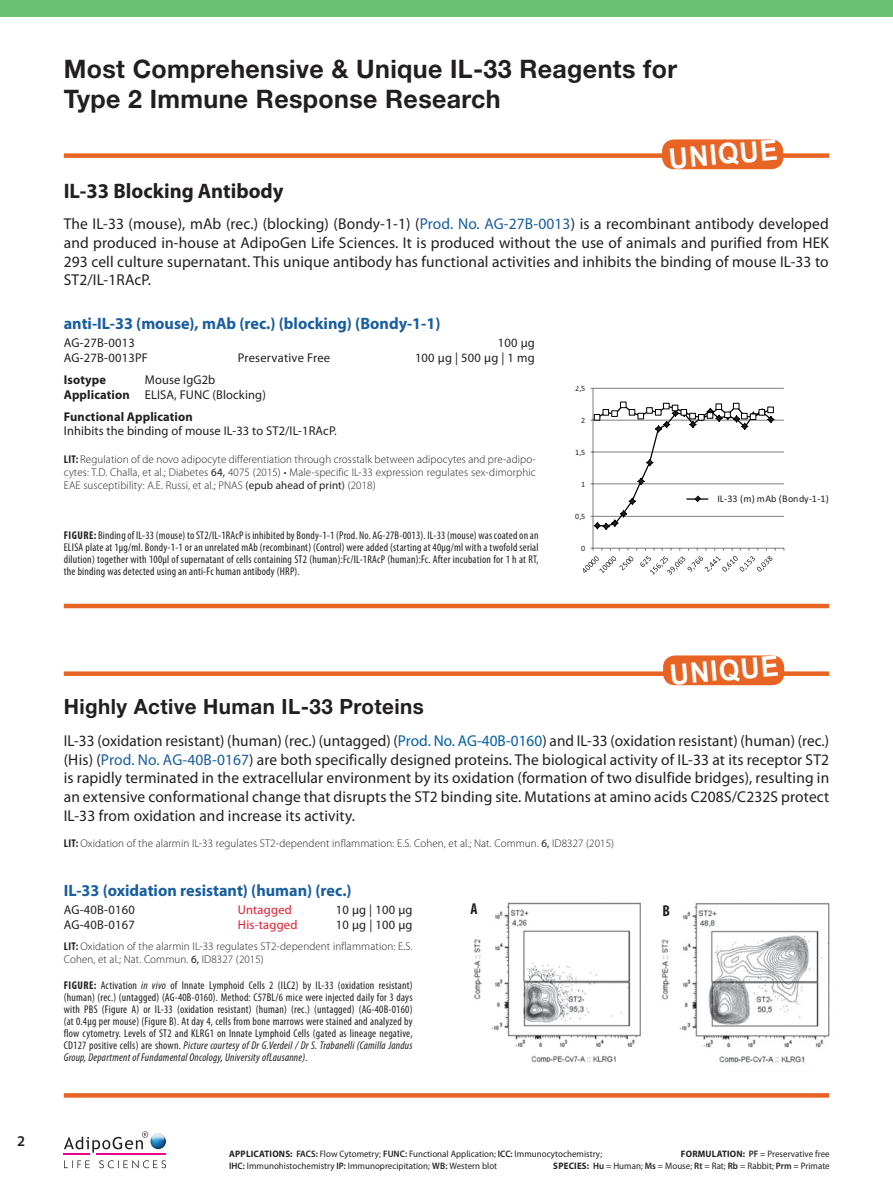
<style>
.page{position:relative;width:893px;height:1191px;background:#fff}
.page>*{position:absolute;margin:0;border:0;box-sizing:border-box;transform-origin:0 0}
.t1{font:700 28.2px "Arial";color:#fff;scale:.94 1}
.t2{font:700 25.5px/30px "Helvetica Neue LT Std";letter-spacing:.015em;color:#231f20}
.t3{font:700 21px "Helvetica Neue LT Std";letter-spacing:.02em;color:#231f20}
.t4{font:700 21px "Myriad Pro";color:#231f20}
.t5{font:700 16.5px "Myriad Pro";color:#185ea0}
.t6{font:15.75px/18.8px "Myriad Pro";letter-spacing:.01em;color:#231f20;text-align:justify}
.t7{font:700 condensed 15.75px "Myriad Pro";color:#231f20}
.t8{font:600 15px "Myriad Pro";color:#231f20}
.t9{font:12.75px/15px "Myriad Pro";letter-spacing:.01em;color:#231f20}
.t10{font:700 12.75px "Myriad Pro";letter-spacing:.01em;color:#231f20}
.t11{font:12.75px "Myriad Pro";letter-spacing:.02em;color:#e41d2f}
.t12{font:condensed 11.25px/12px "Myriad Pro";letter-spacing:.02em;color:#231f20;text-align:justify}
.t13{font:300 11.25px/12.8px "Myriad Pro";letter-spacing:.01em;color:#231f20;text-align:justify}
.t14{font:10.05px "Calibri";color:#231f20}
.t15{font:9.3px "Myriad Pro";letter-spacing:.005em;color:#231f20;scale:.95 1}
.t16{font:8.1px "Calibri";color:#231f20}
.s1{color:#185ea0}
.s2{font-weight:700}
.s3{font-weight:700;font-stretch:condensed}
.s4{font-weight:400}
.s5{color:#0160a5}
.s6{font-style:italic}
.s7{font-weight:600}
</style>
<div class="page">
<div style="left:0;top:0;width:893px;height:17px;background:#69c071"></div>
<img style="left:150px;top:1133px;width:16px;height:16px;border-radius:8px">
<svg style="left:64px;top:1131px;width:84px;height:21px"></svg>
<hr style="left:64px;top:1153px;width:26px;height:2px;background:#ed028c">
<hr style="left:97px;top:1153px;width:69px;height:2px;background:#ed028c">
<svg style="left:64px;top:1160px;width:26px;height:8px"></svg>
<svg style="left:99px;top:1160px;width:67px;height:8px"></svg>
<div style="left:64px;top:153px;width:765px;height:5px;background:#e86424"></div>
<div style="left:662px;top:139px;width:121px;height:30px;background:#e86424;border-radius:12px"></div>
<hr style="left:593px;top:388px;width:191px;height:1px;background:#7d7e83">
<hr style="left:593px;top:420px;width:191px;height:1px;background:#7d7e83">
<hr style="left:593px;top:452px;width:191px;height:1px;background:#7d7e83">
<hr style="left:593px;top:483px;width:191px;height:1px;background:#7d7e83">
<hr style="left:593px;top:516px;width:191px;height:1px;background:#7d7e83">
<hr style="left:593px;top:388px;width:1px;height:160px;background:#7d7e83">
<hr style="left:593px;top:548px;width:191px;height:1px;background:#7d7e83">
<svg style="left:583px;top:556px;width:50px;height:17px"></svg>
<svg style="left:640px;top:556px;width:132px;height:19px"></svg>
<svg style="left:590px;top:402px;width:185px;height:128px"></svg>
<hr style="left:64px;top:604px;width:765px;height:4px;background:#e86424">
<svg style="left:64px;top:1093px;width:765px;height:4px;background:#e86a2c"></svg>
<div style="left:64px;top:671px;width:765px;height:5px;background:#e86424"></div>
<div style="left:663px;top:655px;width:121px;height:30px;background:#e86424;border-radius:12px"></div>
<img style="left:474px;top:902px;width:167px;height:161px">
<img style="left:661px;top:903px;width:169px;height:160px">
<h3 class="t8" style="left:17px;top:1132px;width:10px">2</h3>
<h2 class="t2" style="left:64px;top:53px;width:615px">Most Comprehensive &amp; Unique IL-33 Reagents for<br>Type 2 Immune Response Research</h2>
<h1 class="t1" style="left:667px;top:139px;width:118px;rotate:-5deg">UNIQUE</h1>
<h3 class="t4" style="left:64px;top:179px;width:221px">IL-33 Blocking Antibody</h3>
<p class="t6" style="left:64px;top:215px;width:766px">The IL-33 (mouse), mAb (rec.) (blocking) (Bondy-1-1) (<span class="s1">Prod. No. AG-27B-0013</span>) is a recombinant antibody developed and produced in-house at AdipoGen Life Sciences. It is produced without the use of animals and purified from HEK 293 cell culture supernatant. This unique antibody has functional activities and inhibits the binding of mouse IL-33 to ST2/IL-1RAcP.</p>
<h3 class="t5" style="left:64px;top:314px;width:378px">anti-IL-33 (mouse), mAb (rec.) (blocking) (Bondy-1-1)</h3>
<p class="t9" style="left:64px;top:336px;width:72px">AG-27B-0013</p>
<p class="t9" style="left:498px;top:336px;width:39px">100 μg</p>
<p class="t9" style="left:64px;top:351px;width:86px">AG-27B-0013PF</p>
<p class="t9" style="left:238px;top:351px;width:94px">Preservative Free</p>
<p class="t9" style="left:415px;top:351px;width:121px">100 μg | 500 μg | 1 mg</p>
<p class="t10" style="left:64px;top:373px;width:44px">Isotype</p>
<p class="t9" style="left:64px;top:373px;width:204px;text-indent:81px">Mouse IgG2b<br><span class="s2">Application</span> ELISA, FUNC (Blocking)</p>
<p class="t10" style="left:64px;top:410px;width:131px">Functional Application</p>
<p class="t9" style="left:64px;top:423px;width:274px">Inhibits the binding of mouse IL-33 to ST2/IL-1RAcP.</p>
<p class="t13" style="left:64px;top:453px;width:474px"><span class="s3">LIT:</span> Regulation of de novo adipocyte differentiation through crosstalk between adipocytes and pre-adipo&shy;cytes: T.D. Challa, et al.; Diabetes <span class="s4">64,</span> 4075 (2015) • Male-specific IL-33 expression regulates sex-dimorphic EAE susceptibility: A.E. Russi, et al.; PNAS <span class="s4">(epub ahead of print)</span> (2018)</p>
<p class="t12" style="left:64px;top:529px;width:476px"><span class="s2">FIGURE:</span> Binding of IL-33 (mouse) to ST2/IL-1RAcP is inhibited by Bondy-1-1 (Prod. No. AG-27B-0013). IL-33 (mouse) was coated on an ELISA plate at 1μg/ml. Bondy-1-1 or an unrelated mAb (recombinant) (Control) were added (starting at 40μg/ml with a twofold serial dilution) together with 100μl of supernatant of cells containing ST2 (human):Fc/IL-1RAcP (human):Fc. After incubation for 1 h at RT, the binding was detected using an anti-Fc human antibody (HRP).</p>
<p class="t16" style="left:575px;top:383px;width:12px">2,5</p>
<p class="t16" style="left:581px;top:415px;width:6px">2</p>
<p class="t16" style="left:575px;top:447px;width:12px">1,5</p>
<p class="t16" style="left:581px;top:479px;width:6px">1</p>
<p class="t16" style="left:575px;top:511px;width:12px">0,5</p>
<p class="t16" style="left:581px;top:543px;width:6px">0</p>
<p class="t14" style="left:717px;top:492px;width:113px">IL-33 (m) mAb (Bondy-1-1)</p>
<h1 class="t1" style="left:668px;top:655px;width:118px;rotate:-5deg">UNIQUE</h1>
<h3 class="t3" style="left:64px;top:694px;width:361px">Highly Active Human IL-33 Proteins</h3>
<p class="t6" style="left:64px;top:731px;width:767px">IL-33 (oxidation resistant) (human) (rec.) (untagged) (<span class="s5">Prod. No. AG-40B-0160</span>) and IL-33 (oxidation resistant) (human) (rec.) (His) (<span class="s1">Prod. No. AG-40B-0167</span>) are both specifically designed proteins. The biological activity of IL-33 at its receptor ST2 is rapidly terminated in the extracellular environment by its oxidation (formation of two disulfide bridges), resulting in an extensive conformational change that disrupts the ST2 binding site. Mutations at amino acids C208S/C232S protect IL-33 from oxidation and increase its activity.</p>
<p class="t13" style="left:64px;top:836px;width:552px"><span class="s3">LIT:</span> Oxidation of the alarmin IL-33 regulates ST2-dependent inflammation: E.S. Cohen, et al.; Nat. Commun. <span class="s4">6,</span> ID8327 (2015)</p>
<h3 class="t5" style="left:64px;top:881px;width:289px">IL-33 (oxidation resistant) (human) (rec.)</h3>
<p class="t9" style="left:64px;top:902px;width:72px">AG-40B-0160</p>
<p class="t11" style="left:238px;top:902px;width:56px">Untagged</p>
<p class="t9" style="left:336px;top:902px;width:78px">10 µg | 100 µg</p>
<p class="t9" style="left:64px;top:917px;width:72px">AG-40B-0167</p>
<p class="t11" style="left:238px;top:917px;width:61px">His-tagged</p>
<p class="t9" style="left:336px;top:917px;width:78px">10 µg | 100 µg</p>
<p class="t13" style="left:64px;top:940px;width:350px"><span class="s3">LIT:</span> Oxidation of the alarmin IL-33 regulates ST2-dependent inflammation: E.S.<br>Cohen, et al.; Nat. Commun. <span class="s4">6,</span> ID8327 (2015)</p>
<p class="t12" style="left:64px;top:979px;width:350px"><span class="s2">FIGURE:</span> Activation <span class="s6">in vivo</span> of Innate Lymphoid Cells 2 (ILC2) by IL-33 (oxidation resistant) (human) (rec.) (untagged) (AG-40B-0160). Method: C57BL/6 mice were injected daily for 3 days with PBS (Figure A) or IL-33 (oxidation resistant) (human) (rec.) (untagged) (AG-40B-0160) (at 0.4µg per mouse) (Figure B). At day 4, cells from bone marrows were stained and analyzed by flow cytometry. Levels of ST2 and KLRG1 on Innate Lymphoid Cells (gated as lineage negative, CD127 positive cells) are shown. <span class="s6">Picture courtesy of Dr G.Verdeil / Dr S. Trabanelli (Camilla Jandus Group, Department of Fundamental Oncology, University ofLausanne).</span></p>
<h3 class="t7" style="left:471px;top:900px;width:9px">A</h3>
<h3 class="t7" style="left:662px;top:902px;width:9px">B</h3>
<p class="t15" style="left:229px;top:1149px;width:394px"><span class="s2">APPLICATIONS:</span> <span class="s7">FACS:</span> Flow Cytometry; <span class="s7">FUNC:</span> Functional Application; <span class="s7">ICC:</span> Immunocytochemistry;</p>
<p class="t15" style="left:681px;top:1149px;width:158px"><span class="s2">FORMULATION:</span> <span class="s7">PF</span> = Preservative free</p>
<p class="t15" style="left:229px;top:1160px;width:284px"><span class="s7">IHC:</span> Immunohistochemistry <span class="s7">IP:</span> Immunoprecipitation; <span class="s7">WB:</span> Western blot</p>
<p class="t15" style="left:553px;top:1160px;width:292px"><span class="s2">SPECIES:</span> <span class="s7">Hu</span> = Human; <span class="s7">Ms</span> = Mouse; <span class="s7">Rt</span> = Rat; <span class="s7">Rb</span> = Rabbit; <span class="s7">Prm</span> = Primate</p>
</div>
